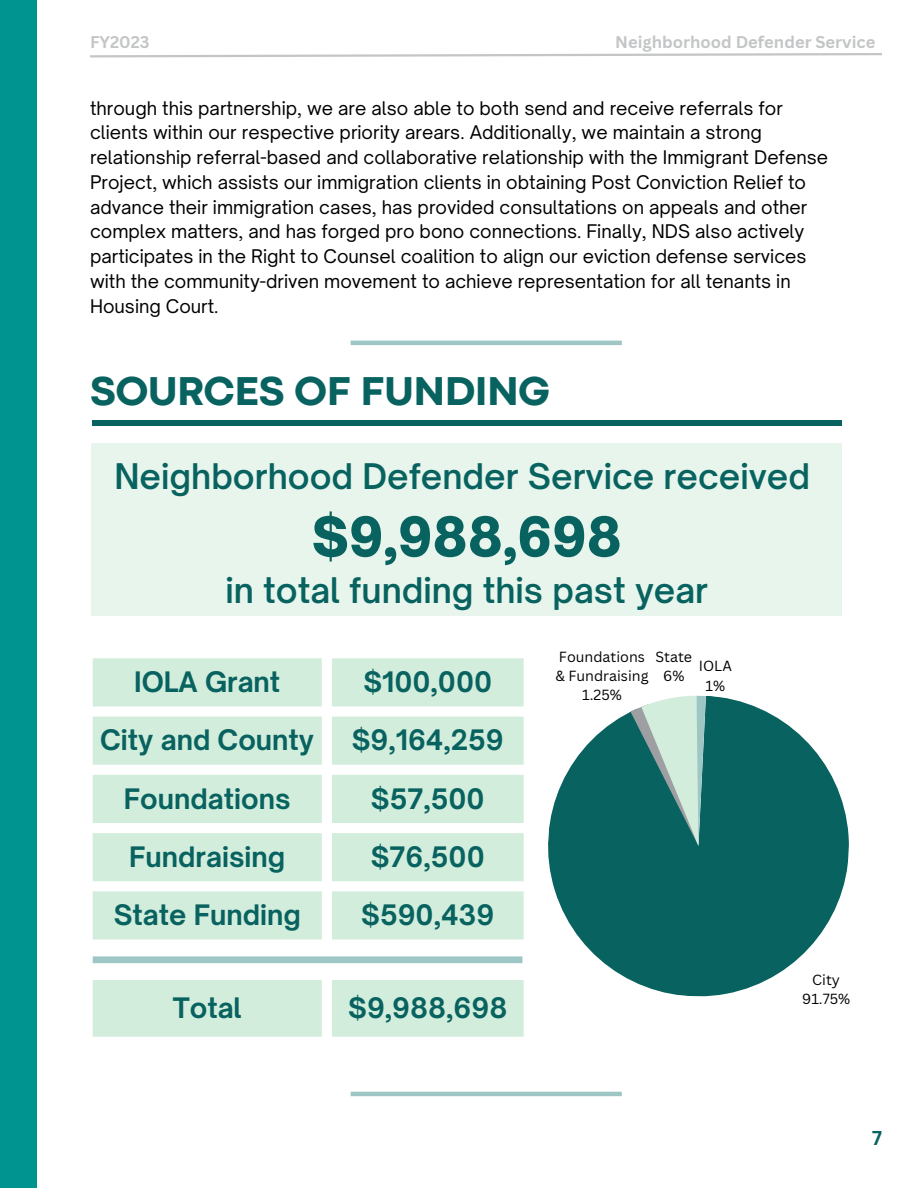
<style>
.page{position:relative;width:918px;height:1188px;background:#fff}
.page>*{position:absolute;margin:0;border:0;box-sizing:border-box;transform-origin:0 0}
.t1{font:900 52.05px "Open Sauce One";color:#08625f}
.t2{font:800 42px "Codec Pro";color:#08625f}
.t3{font:600 33.75px "Open Sauce One";color:#08625f}
.t4{font:700 27px "Open Sauce One";color:#08625f}
.t5{font:700 19.5px "Canva Sans";color:#08625f}
.t6{font:18px/24.8px "Open Sauce One";color:#000}
.t7{font:700 16.5px "Canva Sans";color:#c3c5c6}
.t8{font:14.25px "Canva Sans";color:#000}
</style>
<div class="page">
<div style="left:0;top:0;width:37px;height:1188px;background:#009490"></div>
<svg style="left:90px;top:53px;width:792px;height:5px"></svg>
<hr style="left:351px;top:341px;width:271px;height:4px;background:#9dc6c5">
<div style="left:92px;top:420px;width:750px;height:5px;background:#08625f"></div>
<div style="left:92px;top:444px;width:750px;height:172px;background:#e7f5ec"></div>
<svg style="left:548px;top:696px;width:301px;height:301px;fill:#08625f"></svg>
<svg style="left:631px;top:695px;width:75px;height:151px;background:#72a79f"></svg>
<div style="left:93px;top:956px;width:429px;height:7px;background:#9dc6c5"></div>
<svg style="left:93px;top:658px;width:431px;height:282px;fill:#d3eddd"></svg>
<div style="left:93px;top:980px;width:431px;height:57px;background:#d3eddd"></div>
<hr style="left:351px;top:1092px;width:271px;height:4px;background:#9dc6c5">
<p class="t7" style="left:90px;top:31px;width:61px">FY2023</p>
<p class="t7" style="left:615px;top:31px;width:262px">Neighborhood Defender Service</p>
<p class="t6" style="left:90px;top:95px;width:740px">through this partnership, we are also able to both send and receive referrals for clients within our respective priority arears. Additionally, we maintain a strong relationship referral-based and collaborative relationship with the Immigrant Defense Project, which assists our immigration clients in obtaining Post Conviction Relief to advance their immigration cases, has provided consultations on appeals and other complex matters, and has forged pro bono connections. Finally, NDS also actively participates in the Right to Counsel coalition to align our eviction defense services with the community-driven movement to achieve representation for all tenants in Housing Court.</p>
<p class="t2" style="left:90px;top:376px;width:461px">SOURCES OF FUNDING</p>
<p class="t3" style="left:114px;top:456px;width:697px">Neighborhood Defender Service received</p>
<p class="t1" style="left:312px;top:504px;width:312px">$9,988,698</p>
<p class="t3" style="left:225px;top:569px;width:484px">in total funding this past year</p>
<p class="t4" style="left:134px;top:665px;width:148px">IOLA Grant</p>
<p class="t4" style="left:363px;top:665px;width:130px">$100,000</p>
<p class="t4" style="left:100px;top:723px;width:216px">City and County</p>
<p class="t4" style="left:352px;top:723px;width:154px">$9,164,259</p>
<p class="t4" style="left:124px;top:782px;width:168px">Foundations</p>
<p class="t4" style="left:371px;top:782px;width:115px">$57,500</p>
<p class="t4" style="left:129px;top:840px;width:158px">Fundraising</p>
<p class="t4" style="left:371px;top:840px;width:115px">$76,500</p>
<p class="t4" style="left:114px;top:898px;width:189px">State Funding</p>
<p class="t4" style="left:361px;top:898px;width:135px">$590,439</p>
<p class="t4" style="left:173px;top:991px;width:71px">Total</p>
<p class="t4" style="left:348px;top:991px;width:161px">$9,988,698</p>
<p class="t8" style="left:559px;top:647px;width:88px">Foundations</p>
<p class="t8" style="left:555px;top:666px;width:95px">&amp; Fundraising</p>
<p class="t8" style="left:582px;top:685px;width:41px">1.25%</p>
<p class="t8" style="left:655px;top:647px;width:38px">State</p>
<p class="t8" style="left:663px;top:666px;width:23px">6%</p>
<p class="t8" style="left:699px;top:656px;width:35px">IOLA</p>
<p class="t8" style="left:706px;top:675px;width:21px">1%</p>
<p class="t8" style="left:812px;top:969px;width:29px">City</p>
<p class="t8" style="left:802px;top:988px;width:50px">91.75%</p>
<p class="t5" style="left:872px;top:1124px;width:11px">7</p>
</div>
